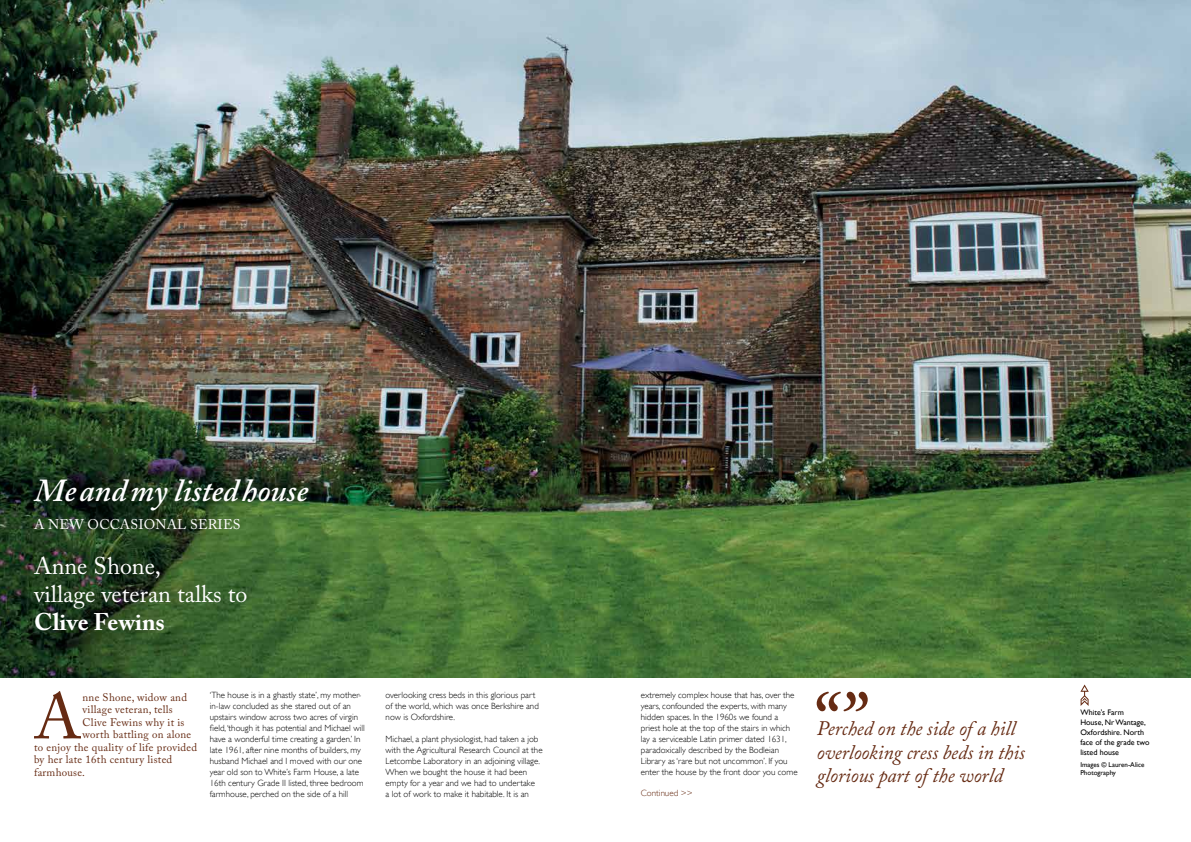
<style>
.page{position:relative;width:1191px;height:842px;background:#fff}
.page>*{position:absolute;margin:0;border:0;box-sizing:border-box;transform-origin:0 0}
.t1{font:63.7px "Adobe Caslon Pro";color:#662b13}
.t2{font:italic 600 32px "Adobe Caslon Pro";color:#fff}
.t3{font:24px/28px "Adobe Caslon Pro";color:#fff}
.t4{font:700 24px "Adobe Caslon Pro";color:#fff}
.t5{font:italic 20.5px/23.5px "Adobe Caslon Pro";color:#662b13;scale:.96 1}
.t6{font:14px "Adobe Caslon Pro";letter-spacing:.015em;color:#fff}
.t7{font:11px "Adobe Caslon Pro";letter-spacing:.025em;color:#662b13}
.t8{font:300 9px/11px "Gill Sans";color:#000}
.t9{font:300 9px "Gill Sans";color:#662b13}
.t10{font:8px/10px "Gill Sans";color:#000}
.t11{font:7px/8.5px "Gill Sans";color:#000}
</style>
<div class="page">
<img style="left:0;top:0;width:1191px;height:677px">
<svg style="left:1080px;top:684px;width:8px;height:22px"></svg>
<svg style="left:816px;top:691px;width:51px;height:20px"></svg>
<h2 class="t2" style="left:34px;top:471px;width:276px">Me and my listed house</h2>
<h3 class="t6" style="left:34px;top:516px;width:208px">A NEW OCCASIONAL SERIES</h3>
<h3 class="t3" style="left:34px;top:552px;width:215px">Anne Shone,<br>village veteran talks to</h3>
<h3 class="t4" style="left:34px;top:608px;width:132px">Clive Fewins</h3>
<h1 class="t1" style="left:34px;top:679px;width:48px">A</h1>
<p class="t7" style="left:83px;top:691px;width:106px">nne Shone, widow and</p>
<p class="t7" style="left:83px;top:703px;width:92px">village veteran, tells</p>
<p class="t7" style="left:83px;top:716px;width:103px">Clive Fewins why it is</p>
<p class="t7" style="left:83px;top:728px;width:110px">worth battling on alone</p>
<p class="t7" style="left:34px;top:740px;width:165px">to enjoy the quality of life provided</p>
<p class="t7" style="left:34px;top:753px;width:140px">by her late 16th century listed</p>
<p class="t7" style="left:34px;top:765px;width:53px">farmhouse.</p>
<p class="t8" style="left:210px;top:689px;width:156px">‘The house is in a ghastly state’, my mother&shy;in-law concluded as she stared out of an upstairs window across two acres of virgin field, ‘though it has potential and Michael will have a wonderful time creating a garden.’ In late 1961, after nine months of builders, my husband Michael and I moved with our one year old son to White’s Farm House, a late 16th century Grade II listed, three bedroom farmhouse, perched on the side of a hill</p>
<p class="t8" style="left:386px;top:689px;width:155px">overlooking cress beds in this glorious part of the world, which was once Berkshire and now is Oxfordshire.</p>
<p class="t8" style="left:386px;top:733px;width:158px">Michael, a plant physiologist, had taken a job with the Agricultural Research Council at the Letcombe Laboratory in an adjoining village.<br>When we bought the house it had been empty for a year and we had to undertake<br>a lot of work to make it habitable. It is an</p>
<p class="t8" style="left:641px;top:689px;width:158px">extremely complex house that has, over the years, confounded the experts, with many hidden spaces. In the 1960s we found a priest hole at the top of the stairs in which lay a serviceable Latin primer dated 1631, paradoxically described by the Bodleian Library as ‘rare but not uncommon’. If you enter the house by the front door you come</p>
<p class="t9" style="left:641px;top:787px;width:53px">Continued &gt;&gt;</p>
<h3 class="t5" style="left:816px;top:716px;width:218px">Perched on the side of a hill overlooking cress beds in this glorious part of the world</h3>
<p class="t10" style="left:1080px;top:707px;width:71px">White’s Farm<br>House, Nr Wantage,<br>Oxfordshire. North face of the grade two listed house</p>
<p class="t11" style="left:1080px;top:760px;width:66px">Images © Lauren-Alice<br>Photography</p>
</div>
